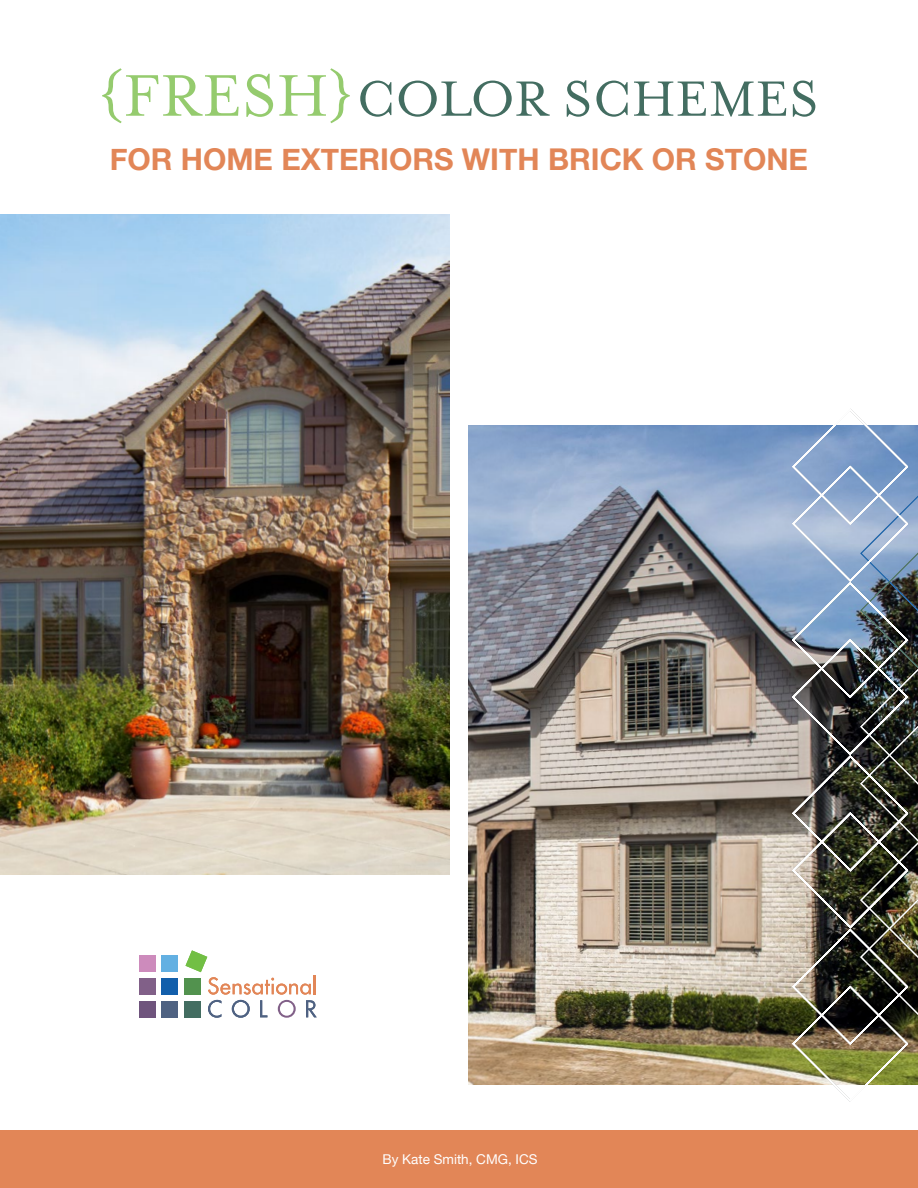
<style>
.page{position:relative;width:918px;height:1188px;background:#fff}
.page>*{position:absolute;margin:0;border:0;box-sizing:border-box;transform-origin:0 0}
.t1{font:57px "Mrs Eaves OT";color:#436d61}
.t2{font:700 30px "Helvetica Neue";color:#e28657}
.t3{font:13.5px "Helvetica Neue";color:#fff}
.s1{font-size:67.5px;color:#95cb6e}
</style>
<div class="page">
<div style="left:139px;top:1001px;width:17px;height:17px;background:#6f547d"></div>
<div style="left:162px;top:1001px;width:16px;height:17px;background:#4f6282"></div>
<div style="left:184px;top:1001px;width:16px;height:17px;background:#436d61"></div>
<div style="left:139px;top:978px;width:17px;height:16px;background:#816088"></div>
<div style="left:162px;top:978px;width:16px;height:16px;background:#125fab"></div>
<div style="left:184px;top:978px;width:16px;height:16px;background:#52924e"></div>
<div style="left:139px;top:955px;width:17px;height:17px;background:#cd8bbc"></div>
<div style="left:162px;top:955px;width:16px;height:17px;background:#63b0e2"></div>
<svg style="left:186px;top:950px;width:130px;height:68px"></svg>
<div style="left:0;top:1130px;width:918px;height:58px;background:#e28657"></div>
<img style="left:0;top:215px;width:450px;height:659px">
<img style="left:468px;top:426px;width:324px;height:659px">
<img style="left:792px;top:409px;width:126px;height:693px">
<h1 class="t1" style="left:99px;top:68px;width:721px"><span class="s1">{FRESH}</span>COLOR SCHEMES</h1>
<p class="t2" style="left:110px;top:136px;width:700px">FOR HOME EXTERIORS WITH BRICK OR STONE</p>
<p class="t3" style="left:382px;top:1150px;width:157px">By Kate Smith, CMG, ICS</p>
</div>
